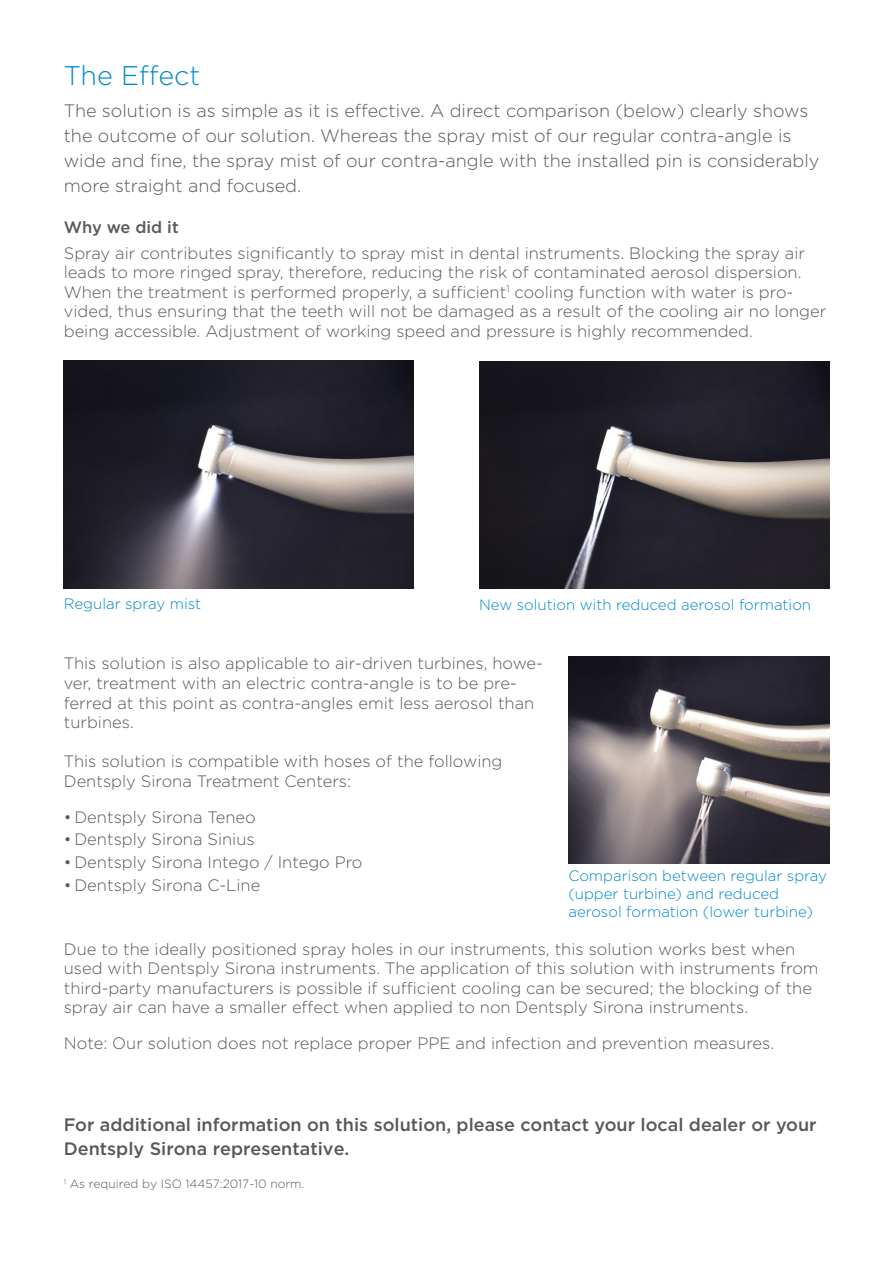
<style>
.page{position:relative;width:893px;height:1263px;background:#fff}
.page>*{position:absolute;margin:0;border:0;box-sizing:border-box;transform-origin:0 0}
._02_Headline_22pt_28{font:300 27px "Gotham";color:#0088ce}
._02_Einstieg_12pt_16{font:300 18px/24.8px "Gotham";color:#57585a}
._02_Einstieg_12pt_16-2{font:500 18px/24.8px "Gotham";color:#57585a}
._02_Einstieg_12pt_16-3{font:300 16.5px/19.5px "Gotham";color:#57585a}
._02_BU_7pt_9pt_DS_gr{font:300 16.5px/19.5px "Gotham";color:#57585a}
.t1{font:500 16.5px "Gotham";letter-spacing:-.005em;color:#57585a}
._01_Overhead_24pt_DS{font:300 15px/18px "Gotham";color:#0088ce}
._02_Einstieg_12pt_16-4{font:300 12px "Gotham";color:#57585a}
</style>
<div class="page">
<img style="left:64px;top:361px;width:350px;height:228px">
<img style="left:479px;top:361px;width:350px;height:228px">
<img style="left:568px;top:656px;width:261px;height:208px">
<p class="_02_Headline_22pt_28" style="left:64px;top:59px;width:138px">The Effect</p>
<p class="_02_Einstieg_12pt_16" style="left:64px;top:98px;width:757px">The solution is as simple as it is effective. A direct comparison (below) clearly shows the outcome of our solution. Whereas the spray mist of our regular contra-angle is wide and fine, the spray mist of our contra-angle with the installed pin is considerably more straight and focused.</p>
<p class="t1" style="left:64px;top:216px;width:117px">Why we did it</p>
<p class="_02_Einstieg_12pt_16-3" style="left:64px;top:243px;width:764px">Spray air contributes significantly to spray mist in dental instruments. Blocking the spray air leads to more ringed spray, therefore, reducing the risk of contaminated aerosol dispersion.<br>When the treatment is performed properly, a sufficient<sup>1</sup> cooling function with water is pro&shy;vided, thus ensuring that the teeth will not be damaged as a result of the cooling air no longer being accessible. Adjustment of working speed and pressure is highly recommended.</p>
<p class="_01_Overhead_24pt_DS" style="left:64px;top:595px;width:139px">Regular spray mist</p>
<p class="_01_Overhead_24pt_DS" style="left:479px;top:596px;width:334px">New solution with reduced aerosol formation</p>
<p class="_02_BU_7pt_9pt_DS_gr" style="left:64px;top:653px;width:481px">This solution is also applicable to air-driven turbines, howe&shy;ver, treatment with an electric contra-angle is to be pre&shy;ferred at this point as contra-angles emit less aerosol than turbines.</p>
<p class="_02_BU_7pt_9pt_DS_gr" style="left:64px;top:751px;width:440px">This solution is compatible with hoses of the following<br>Dentsply Sirona Treatment Centers:</p>
<p class="_02_Einstieg_12pt_16-3" style="left:64px;top:806px;width:194px">• Dentsply Sirona Teneo</p>
<p class="_02_Einstieg_12pt_16-3" style="left:64px;top:829px;width:192px">• Dentsply Sirona Sinius</p>
<p class="_02_Einstieg_12pt_16-3" style="left:64px;top:852px;width:300px">• Dentsply Sirona Intego / Intego Pro</p>
<p class="_02_Einstieg_12pt_16-3" style="left:64px;top:875px;width:198px">• Dentsply Sirona C-Line</p>
<p class="_01_Overhead_24pt_DS" style="left:568px;top:867px;width:260px">Comparison between regular spray (upper turbine) and reduced aerosol formation (lower turbine)</p>
<p class="_02_Einstieg_12pt_16-3" style="left:64px;top:939px;width:756px">Due to the ideally positioned spray holes in our instruments, this solution works best when used with Dentsply Sirona instruments. The application of this solution with instruments from third-party manufacturers is possible if sufficient cooling can be secured; the blocking of the spray air can have a smaller effect when applied to non Dentsply Sirona instruments.</p>
<p class="_02_Einstieg_12pt_16-3" style="left:64px;top:1033px;width:712px">Note: Our solution does not replace proper PPE and infection and prevention measures.</p>
<p class="_02_Einstieg_12pt_16-2" style="left:64px;top:1111px;width:754px">For additional information on this solution, please contact your local dealer or your<br>Dentsply Sirona representative.</p>
<p class="_02_Einstieg_12pt_16-4" style="left:64px;top:1176px;width:242px"><sup>1</sup> As required by ISO 14457:2017-10 norm.</p>
</div>
